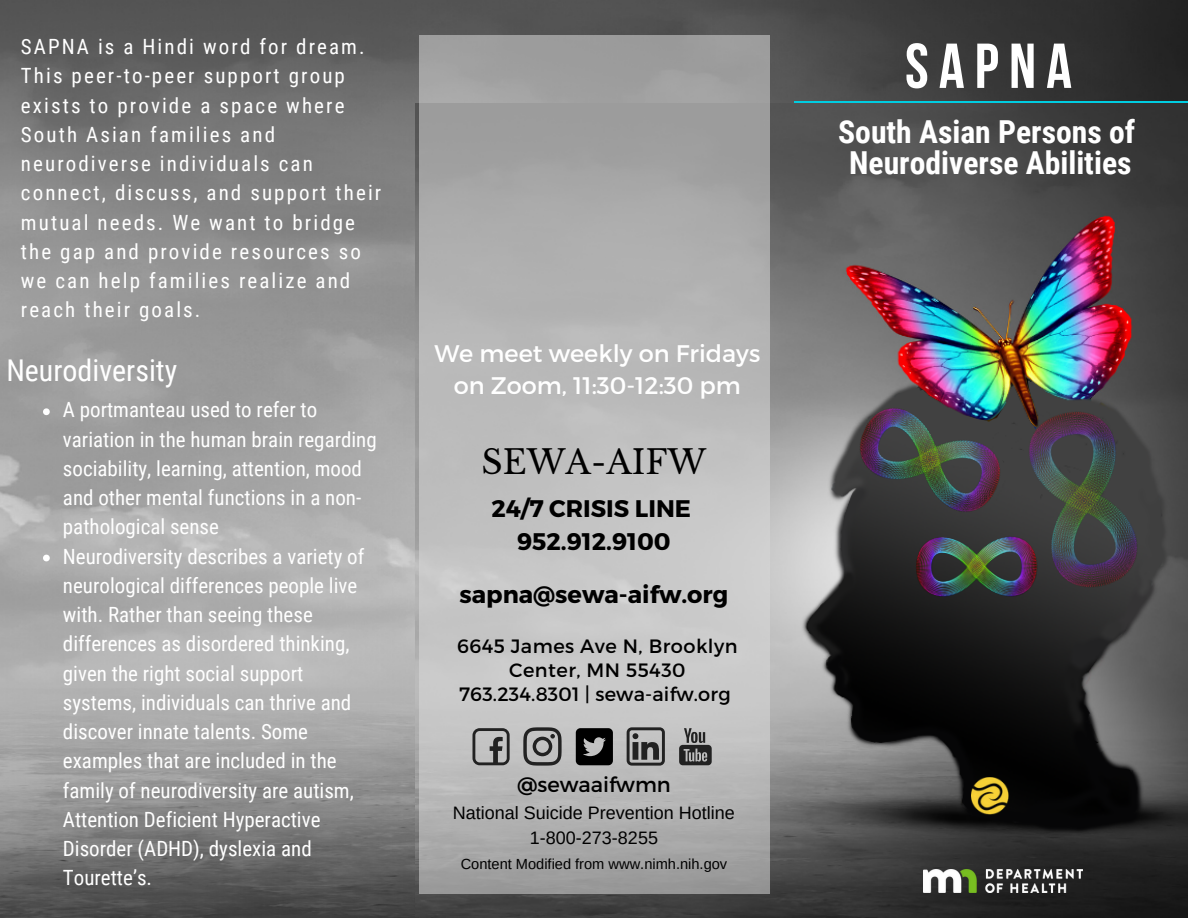
<style>
.page{position:relative;width:1188px;height:918px;background:#fff}
.page>*{position:absolute;margin:0;border:0;box-sizing:border-box;transform-origin:0 0}
.t1{font:700 63.3px "Bebas Neue";letter-spacing:.16em;color:#fff}
.t2{font:33px "Libre Baskerville";color:#000}
.t3{font:700 31.65px/31.5px "Roboto Condensed";color:#fff;text-align:center}
.t4{font:30px "Roboto Condensed";color:#fff}
.t5{font:700 24px/32.7px "Montserrat";color:#000;text-align:center}
.t6{font:24px/32.7px "Montserrat";color:#fff;text-align:center}
.t7{font:21px/29.2px "Roboto Condensed";color:#fff}
.t8{font:21px/29.2px "Roboto Condensed";letter-spacing:.1em;color:#fff}
.t9{font:21px "Montserrat";color:#000}
.t10{font:19.35px/23.7px "Montserrat";letter-spacing:.025em;color:#000;text-align:center}
.t11{font:18px/24.8px "Arimo";color:#000;text-align:center}
.t12{font:14.7px "Arimo";color:#000}
</style>
<div class="page">
<img style="left:0;top:0;width:1188px;height:918px">
<svg style="left:794px;top:101px;width:394px;height:3px"></svg>
<img style="left:415px;top:104px;width:773px;height:814px">
<img style="left:836px;top:389px;width:182px;height:146px">
<img style="left:1011px;top:392px;width:153px;height:216px">
<img style="left:905px;top:530px;width:139px;height:78px">
<img style="left:924px;top:870px;width:158px;height:22px">
<svg style="left:419px;top:35px;width:351px;height:858px;background:#b5b5b5"></svg>
<svg style="left:523px;top:727px;width:39px;height:39px;background:#818181"></svg>
<svg style="left:473px;top:728px;width:37px;height:37px"></svg>
<svg style="left:627px;top:727px;width:38px;height:39px"></svg>
<svg style="left:679px;top:728px;width:33px;height:37px"></svg>
<svg style="left:576px;top:728px;width:37px;height:37px"></svg>
<img style="left:972px;top:778px;width:37px;height:37px">
<svg style="left:43px;top:408px;width:7px;height:7px"></svg>
<svg style="left:43px;top:555px;width:7px;height:6px"></svg>
<p class="t8" style="left:21px;top:32px;width:362px">SAPNA is a Hindi word for dream.<br>This peer-to-peer support group exists to provide a space where<br>South Asian families and neurodiverse individuals can connect, discuss, and support their mutual needs. We want to bridge the gap and provide resources so we can help families realize and reach their goals.</p>
<h3 class="t4" style="left:6px;top:353px;width:172px">Neurodiversity</h3>
<p class="t7" style="left:63px;top:396px;width:315px">A portmanteau used to refer to variation in the human brain regarding sociability, learning, attention, mood and other mental functions in a non&shy;pathological sense<br>Neurodiversity describes a variety of neurological differences people live with. Rather than seeing these differences as disordered thinking, given the right social support systems, individuals can thrive and discover innate talents. Some examples that are included in the family of neurodiversity are autism,<br>Attention Deficient Hyperactive<br>Disorder (ADHD), dyslexia and<br>Tourette’s.</p>
<p class="t6" style="left:434px;top:335px;width:327px">We meet weekly on Fridays on Zoom, 11:30-12:30 pm</p>
<h2 class="t2" style="left:482px;top:442px;width:226px">SEWA-AIFW</h2>
<p class="t5" style="left:491px;top:491px;width:201px">24/7 CRISIS LINE<br>952.912.9100</p>
<p class="t5" style="left:460px;top:577px;width:270px">sapna@sewa-aifw.org</p>
<p class="t10" style="left:457px;top:634px;width:282px">6645 James Ave N, Brooklyn<br>Center, MN 55430<br>763.234.8301 | sewa-aifw.org</p>
<p class="t9" style="left:517px;top:771px;width:155px">@sewaaifwmn</p>
<p class="t11" style="left:453px;top:801px;width:283px">National Suicide Prevention Hotline<br>1-800-273-8255</p>
<p class="t12" style="left:461px;top:856px;width:268px">Content Modified from www.nimh.nih.gov</p>
<h1 class="t1" style="left:905px;top:40px;width:168px">SAPNA</h1>
<h3 class="t3" style="left:838px;top:116px;width:299px">South Asian Persons of<br>Neurodiverse Abilities</h3>
</div>
